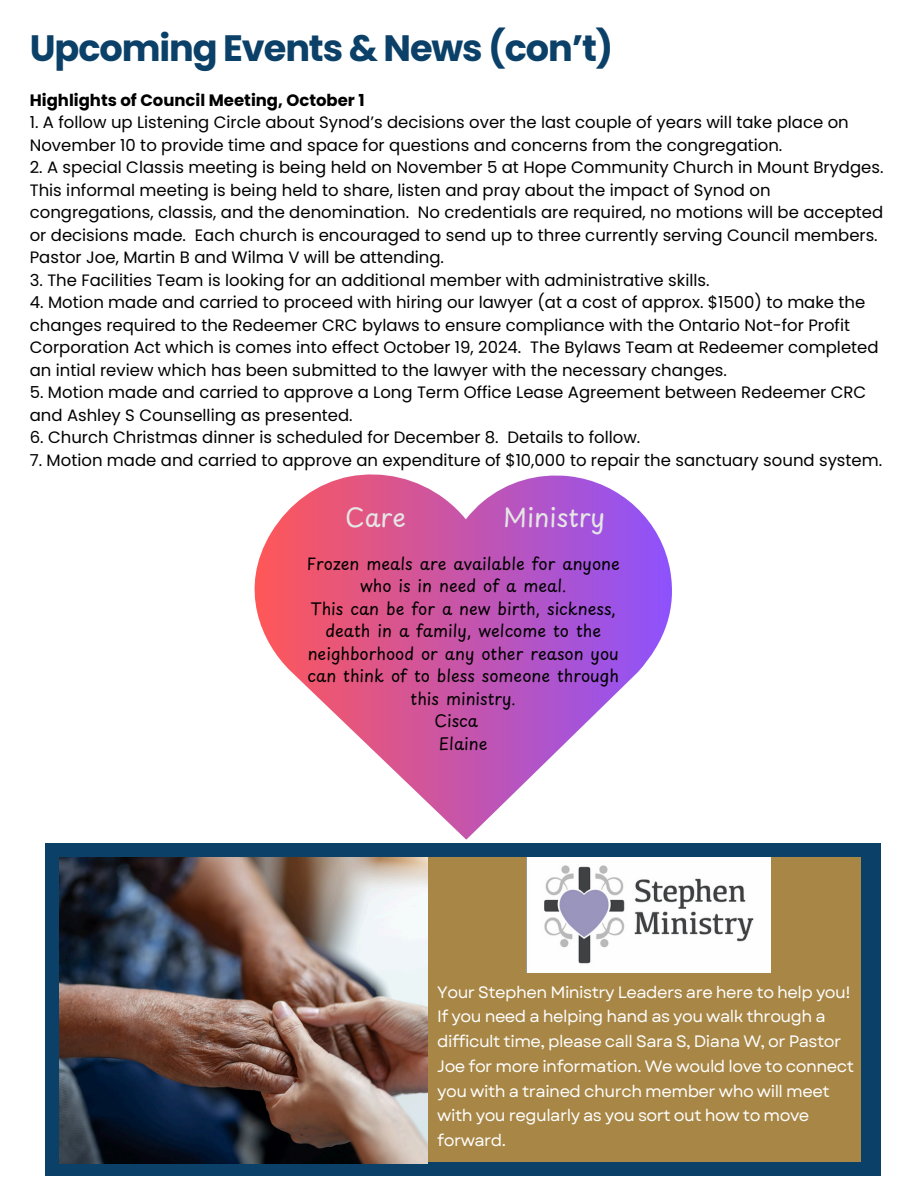
<style>
.page{position:relative;width:918px;height:1188px;background:#fff}
.page>*{position:absolute;margin:0;border:0;box-sizing:border-box;transform-origin:0 0}
.t1{font:700 36.75px "Poppins";letter-spacing:-.03em;color:#0b4068}
.t2{font:25.5px "Playpen Sans";color:#e5e6e5}
.t3{font:16.5px/22.5px "Poppins";color:#000}
.t4{font:16.5px/24.8px "Garet";letter-spacing:-.03em;color:#fff}
.t5{font:16.5px/22.5px "Playpen Sans";color:#000;text-align:center}
.t6{font:700 16.5px "Poppins";color:#000}
</style>
<div class="page">
<div style="left:45px;top:843px;width:836px;height:332px;background:#0b4068"></div>
<img style="left:60px;top:858px;width:368px;height:306px">
<div style="left:428px;top:858px;width:432px;height:304px;background:#a88746"></div>
<img style="left:527px;top:858px;width:244px;height:114px">
<svg style="left:255px;top:474px;width:417px;height:366px"></svg>
<p class="t1" style="left:30px;top:22px;width:585px">Upcoming Events &amp; News (con’t)</p>
<p class="t6" style="left:30px;top:89px;width:336px">Highlights of Council Meeting, October 1</p>
<p class="t3" style="left:30px;top:111px;width:821px">1. A follow up Listening Circle about Synod’s decisions over the last couple of years will take place on<br>November 10 to provide time and space for questions and concerns from the congregation.</p>
<p class="t3" style="left:30px;top:156px;width:855px">2. A special Classis meeting is being held on November 5 at Hope Community Church in Mount Brydges.<br>This informal meeting is being held to share, listen and pray about the impact of Synod on congregations, classis, and the denomination. No credentials are required, no motions will be accepted or decisions made. Each church is encouraged to send up to three currently serving Council members.<br>Pastor Joe, Martin B and Wilma V will be attending.</p>
<p class="t3" style="left:30px;top:269px;width:681px">3. The Facilities Team is looking for an additional member with administrative skills.</p>
<p class="t3" style="left:30px;top:291px;width:850px">4. Motion made and carried to proceed with hiring our lawyer (at a cost of approx. $1500) to make the changes required to the Redeemer CRC bylaws to ensure compliance with the Ontario Not-for Profit Corporation Act which is comes into effect October 19, 2024. The Bylaws Team at Redeemer completed an intial review which has been submitted to the lawyer with the necessary changes.</p>
<p class="t3" style="left:30px;top:381px;width:838px">5. Motion made and carried to approve a Long Term Office Lease Agreement between Redeemer CRC and Ashley S Counselling as presented.</p>
<p class="t3" style="left:30px;top:426px;width:612px">6. Church Christmas dinner is scheduled for December 8. Details to follow.</p>
<h2 class="t3" style="left:30px;top:449px;width:854px">7. Motion made and carried to approve an expenditure of $10,000 to repair the sanctuary sound system.</h2>
<p class="t2" style="left:345px;top:497px;width:62px">Care</p>
<p class="t2" style="left:503px;top:497px;width:104px">Ministry</p>
<p class="t5" style="left:307px;top:552px;width:315px">Frozen meals are available for anyone who is in need of a meal.</p>
<p class="t5" style="left:308px;top:597px;width:313px">This can be for a new birth, sickness, death in a family, welcome to the neighborhood or any other reason you can think of to bless someone through this ministry.</p>
<p class="t5" style="left:434px;top:709px;width:45px">Cisca</p>
<p class="t5" style="left:439px;top:732px;width:50px">Elaine</p>
<p class="t4" style="left:437px;top:980px;width:418px">Your Stephen Ministry Leaders are here to help you!<br>If you need a helping hand as you walk through a difficult time, please call Sara S, Diana W, or Pastor Joe for more information. We would love to connect you with a trained church member who will meet with you regularly as you sort out how to move forward.</p>
</div>
